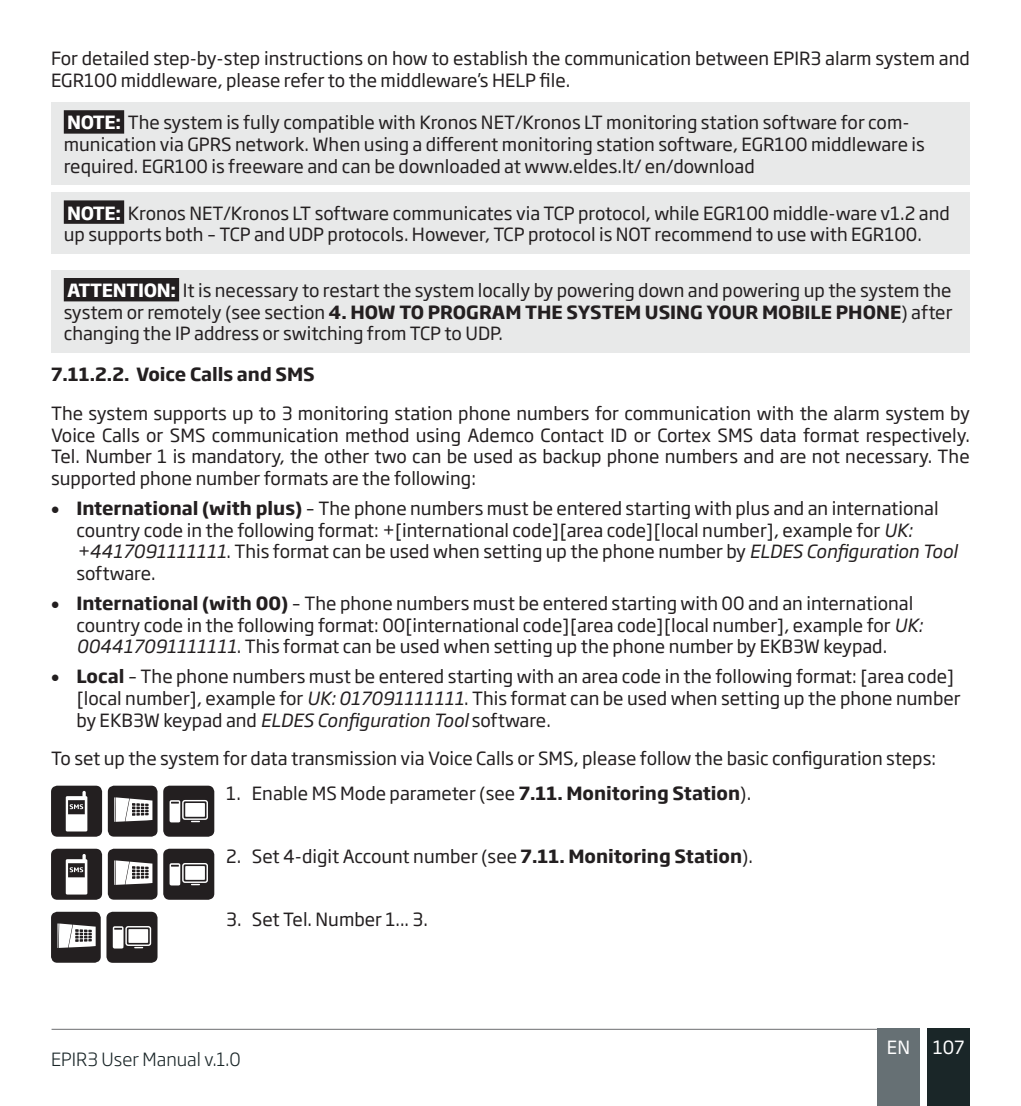
<style>
.page{position:relative;width:1021px;height:1106px;background:#fff}
.page>*{position:absolute;margin:0;border:0;box-sizing:border-box;transform-origin:0 0}
.Pa10{font:18px/21.6px "Soho Gothic Pro";color:#231f20}
.Pa58{font:18px/21.6px "Soho Gothic Pro";color:#231f20}
.t1{font:700 18px "Soho Gothic Pro";color:#231f20}
.t2{font:300 18px "Soho Gothic Pro";color:#1a2628}
.t3{font:18px "Soho Gothic Pro";color:#fff}
.s1{font-weight:700;color:#fff}
.s2{font-weight:700}
.s3{font-style:italic}
</style>
<div class="page">
<div style="left:927px;top:1028px;width:42px;height:78px;background:#1a2628"></div>
<div style="left:877px;top:1028px;width:42px;height:78px;background:#667074"></div>
<hr style="left:52px;top:1028px;width:825px;height:1px;background:#6c6d70">
<div style="left:51px;top:102px;width:918px;height:83px;background:#e8e9e9"></div>
<div style="left:64px;top:110px;width:60px;height:24px;background:#231f20"></div>
<div style="left:51px;top:193px;width:918px;height:61px;background:#e8e9e9"></div>
<div style="left:64px;top:200px;width:60px;height:24px;background:#231f20"></div>
<div style="left:51px;top:270px;width:918px;height:83px;background:#e8e9e9"></div>
<div style="left:64px;top:278px;width:115px;height:23px;background:#231f20"></div>
<div style="left:51px;top:785px;width:51px;height:51px;background:#231f20;border-radius:6px"></div>
<svg style="left:66px;top:791px;width:21px;height:40px"></svg>
<div style="left:108px;top:785px;width:49px;height:51px;background:#231f20;border-radius:6px"></div>
<svg style="left:114px;top:797px;width:38px;height:24px"></svg>
<div style="left:163px;top:785px;width:51px;height:51px;background:#231f20;border-radius:6px"></div>
<svg style="left:169px;top:800px;width:39px;height:22px"></svg>
<div style="left:51px;top:848px;width:51px;height:51px;background:#231f20;border-radius:6px"></div>
<svg style="left:66px;top:854px;width:21px;height:40px"></svg>
<div style="left:108px;top:848px;width:49px;height:51px;background:#231f20;border-radius:6px"></div>
<svg style="left:114px;top:860px;width:38px;height:24px"></svg>
<div style="left:163px;top:848px;width:51px;height:51px;background:#231f20;border-radius:6px"></div>
<svg style="left:169px;top:863px;width:39px;height:22px"></svg>
<div style="left:51px;top:911px;width:50px;height:51px;background:#231f20;border-radius:6px"></div>
<hr style="left:57px;top:923px;width:2px;height:25px;background:#fff">
<svg style="left:59px;top:923px;width:37px;height:25px"></svg>
<div style="left:106px;top:911px;width:51px;height:51px;background:#231f20;border-radius:6px"></div>
<svg style="left:113px;top:926px;width:38px;height:22px"></svg>
<p class="Pa58" style="left:51px;top:47px;width:920px">For detailed step-by-step instructions on how to establish the communication between EPIR3 alarm system and<br>EGR100 middleware, please refer to the middleware’s HELP file.</p>
<p class="Pa10" style="left:64px;top:111px;width:862px"><span class="s1">NOTE:</span> The system is fully compatible with Kronos NET/Kronos LT monitoring station software for com&shy;munication via GPRS network. When using a different monitoring station software, EGR100 middleware is required. EGR100 is freeware and can be downloaded at www.eldes.lt/ en/download</p>
<p class="Pa10" style="left:64px;top:201px;width:887px"><span class="s1">NOTE:</span> Kronos NET/Kronos LT software communicates via TCP protocol, while EGR100 middle-ware v1.2 and up supports both – TCP and UDP protocols. However, TCP protocol is NOT recommend to use with EGR100.</p>
<p class="Pa10" style="left:64px;top:279px;width:890px;text-align:justify"><span class="s1">ATTENTION:</span> It is necessary to restart the system locally by powering down and powering up the system the system or remotely (see section <span class="s2">4. HOW TO PROGRAM THE SYSTEM USING YOUR MOBILE PHONE</span>) after changing the IP address or switching from TCP to UDP.</p>
<p class="t1" style="left:51px;top:360px;width:265px">7.11.2.2. Voice Calls and SMS</p>
<p class="Pa10" style="left:51px;top:401px;width:920px;text-align:justify">The system supports up to 3 monitoring station phone numbers for communication with the alarm system by Voice Calls or SMS communication method using Ademco Contact ID or Cortex SMS data format respectively.<br>Tel. Number 1 is mandatory, the other two can be used as backup phone numbers and are not necessary. The supported phone number formats are the following:</p>
<p class="Pa10" style="left:77px;top:496px;width:882px;text-indent:-26px">• <span class="s2">International (with plus)</span> – The phone numbers must be entered starting with plus and an international country code in the following format: +[international code][area code][local number], example for <span class="s3">UK: +4417091111111</span>. This format can be used when setting up the phone number by <span class="s3">ELDES Configuration Tool </span>software.</p>
<p class="Pa10" style="left:77px;top:591px;width:847px;text-indent:-26px">• <span class="s2">International (with 00)</span> – The phone numbers must be entered starting with 00 and an international country code in the following format: 00[international code][area code][local number], example for <span class="s3">UK:<br>004417091111111</span>. This format can be used when setting up the phone number by EKB3W keypad.</p>
<p class="Pa10" style="left:77px;top:665px;width:885px;text-indent:-26px">• <span class="s2">Local</span> – The phone numbers must be entered starting with an area code in the following format: [area code] [local number], example for <span class="s3">UK: 017091111111</span>. This format can be used when setting up the phone number by EKB3W keypad and <span class="s3">ELDES Configuration Tool</span> software.</p>
<p class="Pa10" style="left:51px;top:746px;width:886px">To set up the system for data transmission via Voice Calls or SMS, please follow the basic configuration steps:</p>
<p class="Pa10" style="left:226px;top:781px;width:526px">1. Enable MS Mode parameter (see <span class="s2">7.11. Monitoring Station</span>).</p>
<p class="Pa10" style="left:226px;top:844px;width:528px">2. Set 4-digit Account number (see <span class="s2">7.11. Monitoring Station</span>).</p>
<p class="Pa10" style="left:226px;top:907px;width:203px">3. Set Tel. Number 1... 3.</p>
<p class="t2" style="left:51px;top:1044px;width:191px">EPIR3 User Manual v.1.0</p>
<p class="t3" style="left:886px;top:1033px;width:25px">EN</p>
<p class="t3" style="left:932px;top:1033px;width:33px">107</p>
</div>
